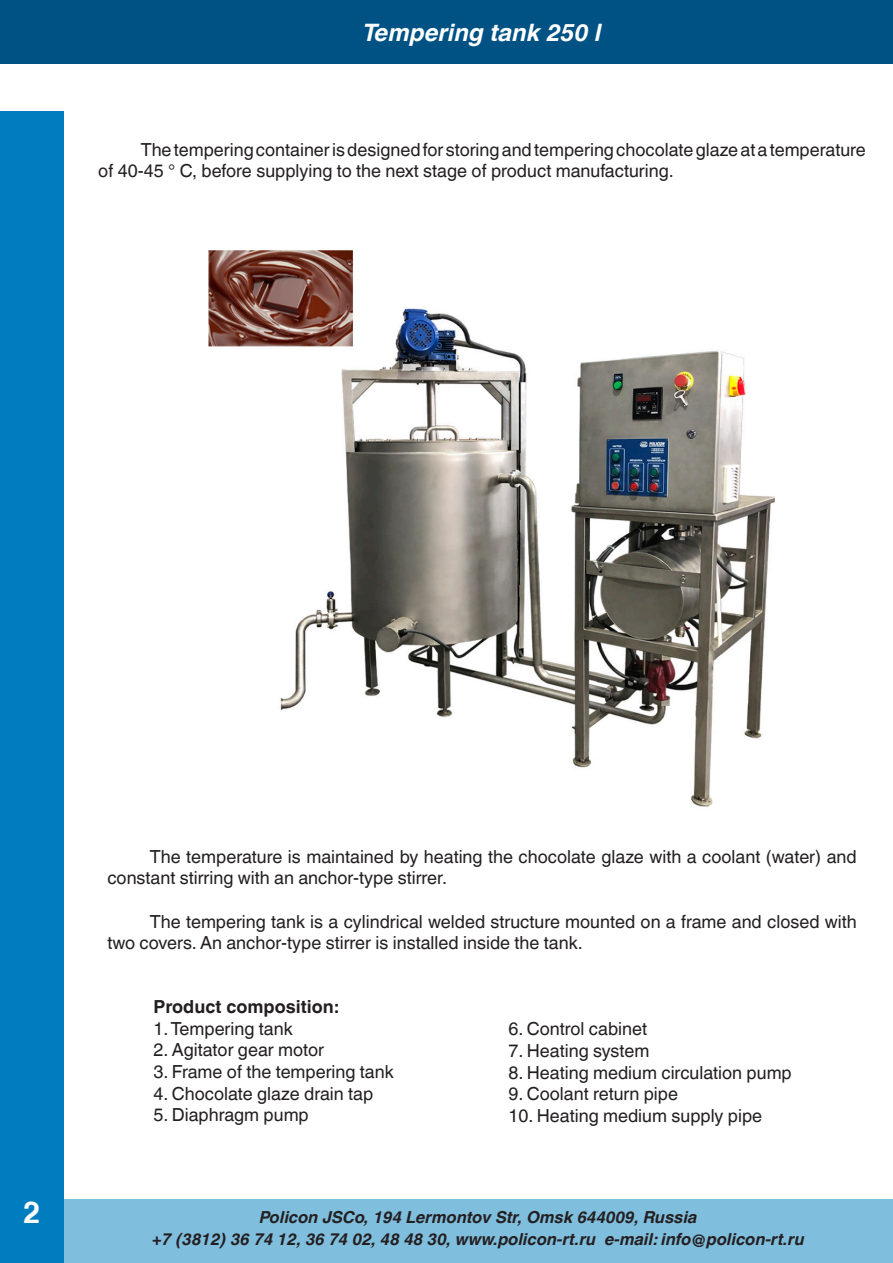
<style>
.page{position:relative;width:893px;height:1263px;background:#fff}
.page>*{position:absolute;margin:0;border:0;box-sizing:border-box;transform-origin:0 0}
.t1{font:700 30px "A1010 Helvetika";color:#fff}
.t2{font:italic 700 24px "Helvetica World";color:#fff}
.t3{font:18px/21.6px "Helvetica World";color:#231f20}
.t4{font:700 18px "Helvetica World";color:#231f20}
.t5{font:italic 700 16.5px "Helvetica World";color:#231f20}
</style>
<div class="page">
<div style="left:0;top:112px;width:64px;height:1151px;background:#007dbe"></div>
<div style="left:0;top:0;width:893px;height:63px;background:#005285"></div>
<div style="left:64px;top:1199px;width:829px;height:64px;background:#80bede"></div>
<img style="left:208px;top:250px;width:567px;height:557px">
<p class="t2" style="left:363px;top:18px;width:240px">Tempering tank 250 l</p>
<p class="t3" style="left:98px;top:139px;width:769px;text-indent:43px">The tempering container is designed for storing and tempering chocolate glaze at a temperature of 40-45 ° C, before supplying to the next stage of product manufacturing.</p>
<p class="t3" style="left:107px;top:846px;width:751px;text-indent:43px">The temperature is maintained by heating the chocolate glaze with a coolant (water) and constant stirring with an anchor-type stirrer.</p>
<p class="t3" style="left:107px;top:911px;width:751px;text-indent:43px">The tempering tank is a cylindrical welded structure mounted on a frame and closed with two covers. An anchor-type stirrer is installed inside the tank.</p>
<p class="t4" style="left:153px;top:996px;width:187px">Product composition:</p>
<p class="t3" style="left:153px;top:1018px;width:141px">1. Tempering tank</p>
<p class="t3" style="left:153px;top:1039px;width:172px">2. Agitator gear motor</p>
<p class="t3" style="left:153px;top:1061px;width:242px">3. Frame of the tempering tank</p>
<p class="t3" style="left:153px;top:1082px;width:221px">4. Chocolate glaze drain tap</p>
<p class="t3" style="left:153px;top:1104px;width:157px">5. Diaphragm pump</p>
<p class="t3" style="left:508px;top:1018px;width:140px">6. Control cabinet</p>
<p class="t3" style="left:508px;top:1040px;width:142px">7. Heating system</p>
<p class="t3" style="left:508px;top:1061px;width:285px">8. Heating medium circulation pump</p>
<p class="t3" style="left:508px;top:1083px;width:171px">9. Coolant return pipe</p>
<p class="t3" style="left:508px;top:1105px;width:255px">10. Heating medium supply pipe</p>
<p class="t1" style="left:24px;top:1195px;width:18px">2</p>
<p class="t5" style="left:259px;top:1207px;width:439px">Policon JSCo, 194 Lermontov Str, Omsk 644009, Russia</p>
<p class="t5" style="left:152px;top:1229px;width:654px">+7 (3812) 36 74 12, 36 74 02, 48 48 30, www.policon-rt.ru e-mail: info@policon-rt.ru</p>
</div>
